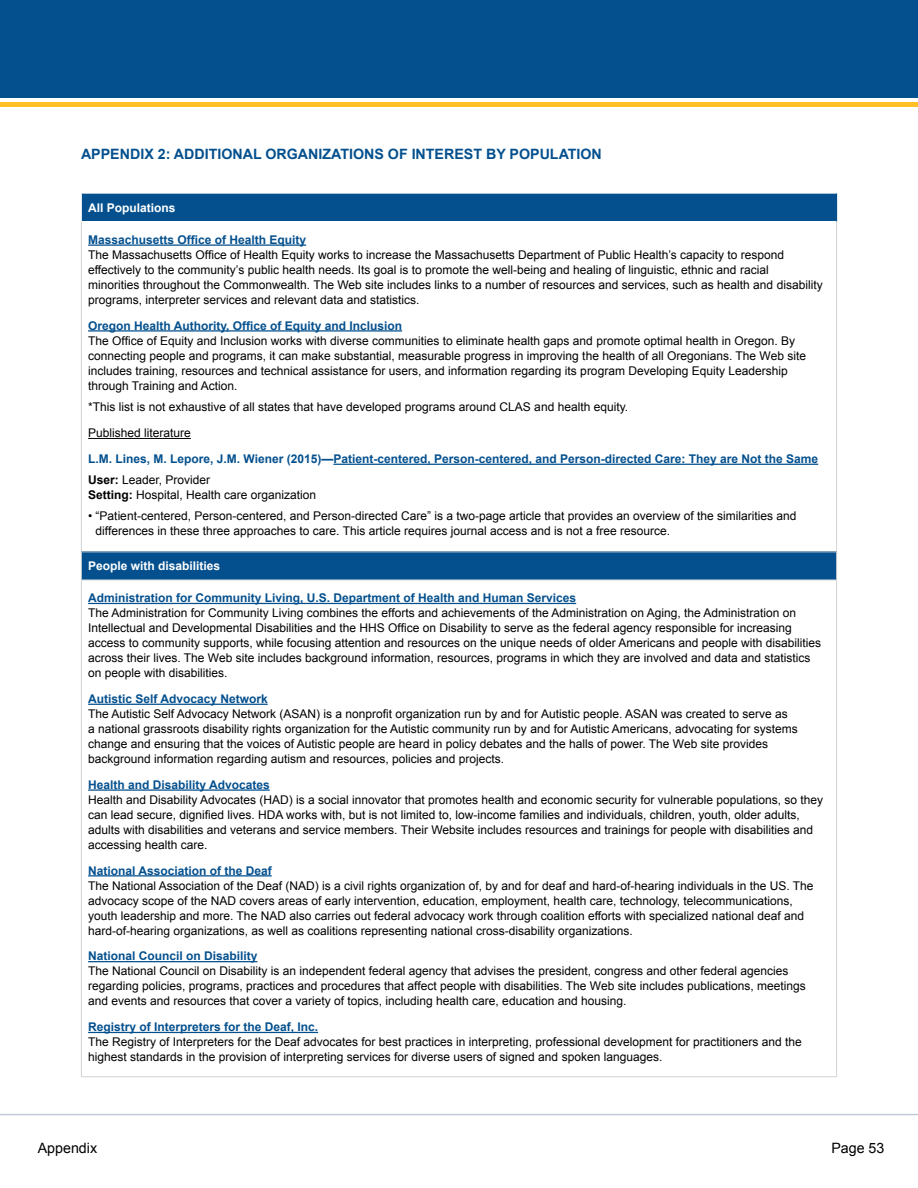
<style>
.page{position:relative;width:918px;height:1188px;background:#fff}
.page>*{position:absolute;margin:0;border:0;box-sizing:border-box;transform-origin:0 0}
.t1{font:700 14.25px "Arial";color:#04508e}
.t2{font:14.25px "Arial";color:#000}
.t3{font:12px/15px "Arial";color:#000}
.t4{font:700 12px "Arial";color:#04508e}
.t5{font:700 12px "Arial";color:#fff}
.s1{font-weight:700}
</style>
<div class="page">
<div style="left:0;top:0;width:918px;height:98px;background:#04508e"></div>
<hr style="left:0;top:103px;width:918px;height:4px;background:#ffc027">
<hr style="left:0;top:1114px;width:918px;height:1px;background:#8497b0">
<div style="left:81px;top:193px;width:756px;height:29px;background:#04508e"></div>
<hr style="left:81px;top:193px;width:756px;height:1px;background:#fff">
<div style="left:81px;top:552px;width:756px;height:28px;background:#04508e"></div>
<svg style="left:81px;top:194px;width:1px;height:28px"></svg>
<hr style="left:81px;top:222px;width:1px;height:330px;background:#d1d3d4">
<hr style="left:836px;top:222px;width:1px;height:330px;background:#d1d3d4">
<svg style="left:81px;top:553px;width:1px;height:27px"></svg>
<svg style="left:836px;top:553px;width:1px;height:27px"></svg>
<hr style="left:81px;top:580px;width:1px;height:496px;background:#d1d3d4">
<hr style="left:836px;top:580px;width:1px;height:496px;background:#d1d3d4">
<hr style="left:81px;top:552px;width:756px;height:1px;background:#d1d3d4">
<hr style="left:81px;top:580px;width:756px;height:1px;background:#d1d3d4">
<hr style="left:81px;top:1076px;width:756px;height:1px;background:#d1d3d4">
<hr style="left:88px;top:244px;width:218px;height:2px;background:#04508e">
<hr style="left:88px;top:330px;width:314px;height:2px;background:#04508e">
<hr style="left:88px;top:438px;width:103px;height:1px;background:#000">
<hr style="left:333px;top:464px;width:485px;height:1px;background:#04508e">
<hr style="left:88px;top:603px;width:488px;height:1px;background:#04508e">
<hr style="left:88px;top:704px;width:180px;height:1px;background:#04508e">
<hr style="left:88px;top:789px;width:182px;height:2px;background:#04508e">
<hr style="left:88px;top:875px;width:184px;height:1px;background:#04508e">
<hr style="left:88px;top:961px;width:169px;height:1px;background:#04508e">
<hr style="left:88px;top:1032px;width:230px;height:1px;background:#04508e">
<p class="t1" style="left:81px;top:144px;width:522px">APPENDIX 2: ADDITIONAL ORGANIZATIONS OF INTEREST BY POPULATION</p>
<p class="t5" style="left:88px;top:200px;width:89px">All Populations</p>
<h4 class="t4" style="left:88px;top:232px;width:220px">Massachusetts Office of Health Equity</h4>
<p class="t3" style="left:88px;top:247px;width:736px">The Massachusetts Office of Health Equity works to increase the Massachusetts Department of Public Health’s capacity to respond effectively to the community’s public health needs. Its goal is to promote the well-being and healing of linguistic, ethnic and racial minorities throughout the Commonwealth. The Web site includes links to a number of resources and services, such as health and disability programs, interpreter services and relevant data and statistics.</p>
<h4 class="t4" style="left:88px;top:318px;width:316px">Oregon Health Authority, Office of Equity and Inclusion</h4>
<p class="t3" style="left:88px;top:333px;width:719px">The Office of Equity and Inclusion works with diverse communities to eliminate health gaps and promote optimal health in Oregon. By connecting people and programs, it can make substantial, measurable progress in improving the health of all Oregonians. The Web site includes training, resources and technical assistance for users, and information regarding its program Developing Equity Leadership through Training and Action.</p>
<p class="t3" style="left:88px;top:400px;width:542px">*This list is not exhaustive of all states that have developed programs around CLAS and health equity.</p>
<h4 class="t3" style="left:88px;top:426px;width:104px">Published literature</h4>
<h5 class="t4" style="left:88px;top:451px;width:732px">L.M. Lines, M. Lepore, J.M. Wiener (2015)—Patient-centered, Person-centered, and Person-directed Care: They are Not the Same</h5>
<p class="t3" style="left:88px;top:472px;width:124px"><span class="s1">User:</span> Leader, Provider</p>
<p class="t3" style="left:88px;top:487px;width:230px"><span class="s1">Setting:</span> Hospital, Health care organization</p>
<p class="t3" style="left:96px;top:509px;width:702px;line-height:14.4px;text-indent:-8px">• “Patient-centered, Person-centered, and Person-directed Care” is a two-page article that provides an overview of the similarities and differences in these three approaches to care. This article requires journal access and is not a free resource.</p>
<h3 class="t5" style="left:88px;top:558px;width:134px">People with disabilities</h3>
<h4 class="t4" style="left:88px;top:590px;width:490px">Administration for Community Living, U.S. Department of Health and Human Services</h4>
<p class="t3" style="left:88px;top:606px;width:735px">The Administration for Community Living combines the efforts and achievements of the Administration on Aging, the Administration on Intellectual and Developmental Disabilities and the HHS Office on Disability to serve as the federal agency responsible for increasing access to community supports, while focusing attention and resources on the unique needs of older Americans and people with disabilities across their lives. The Web site includes background information, resources, programs in which they are involved and data and statistics on people with disabilities.</p>
<h4 class="t4" style="left:88px;top:691px;width:181px">Autistic Self Advocacy Network</h4>
<p class="t3" style="left:88px;top:706px;width:711px">The Autistic Self Advocacy Network (ASAN) is a nonprofit organization run by and for Autistic people. ASAN was created to serve as<br>a national grassroots disability rights organization for the Autistic community run by and for Autistic Americans, advocating for systems change and ensuring that the voices of Autistic people are heard in policy debates and the halls of power. The Web site provides background information regarding autism and resources, policies and projects.</p>
<h4 class="t4" style="left:88px;top:777px;width:183px">Health and Disability Advocates</h4>
<p class="t3" style="left:88px;top:792px;width:736px">Health and Disability Advocates (HAD) is a social innovator that promotes health and economic security for vulnerable populations, so they can lead secure, dignified lives. HDA works with, but is not limited to, low-income families and individuals, children, youth, older adults, adults with disabilities and veterans and service members. Their Website includes resources and trainings for people with disabilities and accessing health care.</p>
<h4 class="t4" style="left:88px;top:862px;width:185px">National Association of the Deaf</h4>
<p class="t3" style="left:88px;top:878px;width:727px">The National Association of the Deaf (NAD) is a civil rights organization of, by and for deaf and hard-of-hearing individuals in the US. The advocacy scope of the NAD covers areas of early intervention, education, employment, health care, technology, telecommunications, youth leadership and more. The NAD also carries out federal advocacy work through coalition efforts with specialized national deaf and hard-of-hearing organizations, as well as coalitions representing national cross-disability organizations.</p>
<h4 class="t4" style="left:88px;top:948px;width:171px">National Council on Disability</h4>
<p class="t3" style="left:88px;top:964px;width:719px">The National Council on Disability is an independent federal agency that advises the president, congress and other federal agencies regarding policies, programs, practices and procedures that affect people with disabilities. The Web site includes publications, meetings and events and resources that cover a variety of topics, including health care, education and housing.</p>
<h4 class="t4" style="left:88px;top:1019px;width:232px">Registry of Interpreters for the Deaf, Inc.</h4>
<p class="t3" style="left:88px;top:1035px;width:715px">The Registry of Interpreters for the Deaf advocates for best practices in interpreting, professional development for practitioners and the highest standards in the provision of interpreting services for diverse users of signed and spoken languages.</p>
<p class="t2" style="left:38px;top:1139px;width:61px">Appendix</p>
<p class="t2" style="left:831px;top:1139px;width:55px">Page 53</p>
</div>
